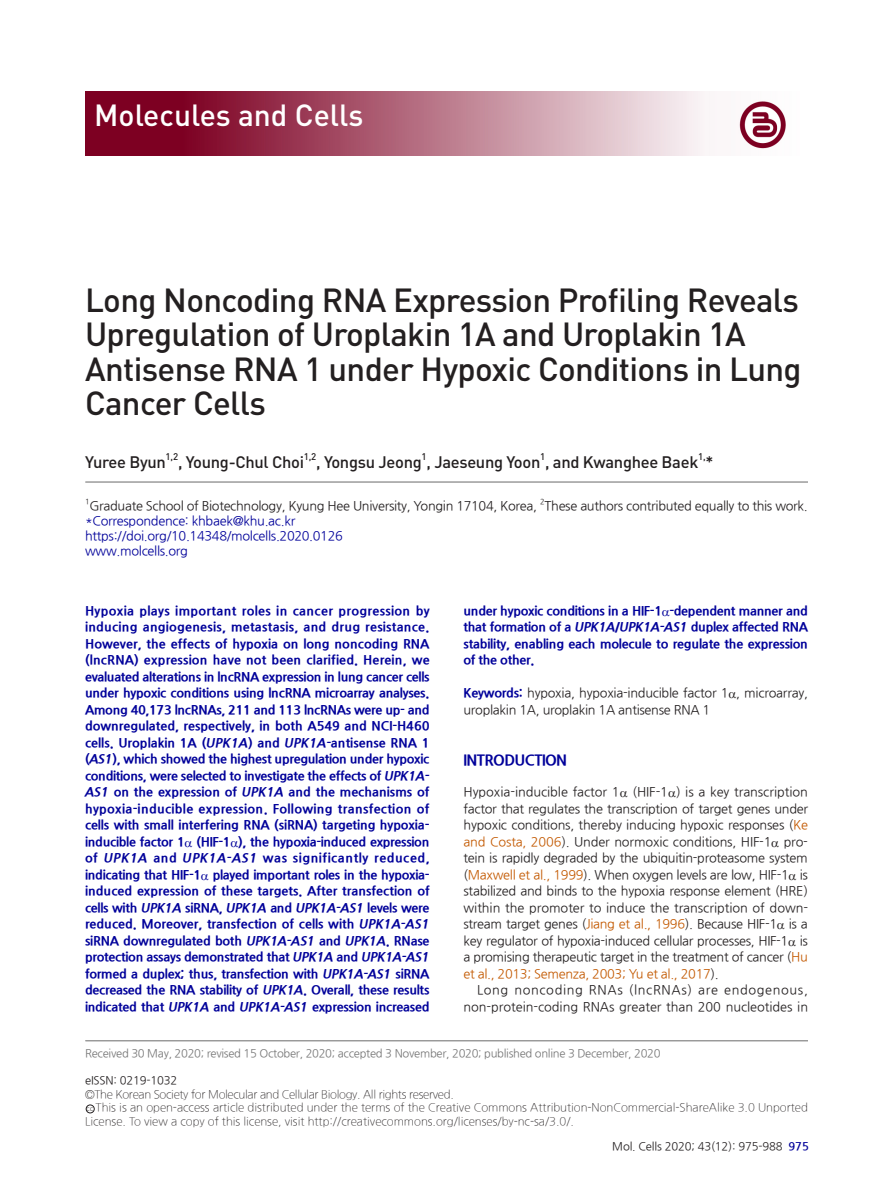
<style>
.page{position:relative;width:893px;height:1191px;background:#fff}
.page>*{position:absolute;margin:0;border:0;box-sizing:border-box;transform-origin:0 0}
.t1{font:500 33px/34.5px "DIN Pro";letter-spacing:-.02em;color:#231f20}
.t2{font:500 30.15px "DIN Pro";color:#fff}
.t3{font:500 16.5px "DIN Pro";letter-spacing:-.02em;color:#231f20}
.t4{font:800 15px "Nanum Gothic";letter-spacing:-.04em;color:#00009a}
.t5{font:800 12.75px/16.5px "Nanum Gothic";letter-spacing:-.02em;color:#00009a}
.t6{font:12.75px/16.5px "Nanum Gothic";letter-spacing:-.025em;color:#231f20}
.t7{font:12.75px/15px "Nanum Gothic";letter-spacing:-.025em;color:#00009a}
.t8{font:12.75px/16.5px "Nanum Gothic";color:#231f20;text-align:right}
.t9{font:300 11.25px/13.5px "Nanum Gothic";color:#231f20}
.t10{font:11.25px "Nanum Gothic";letter-spacing:-.025em;color:#777}
.t11{font:11.25px "Nanum Gothic";letter-spacing:-.015em;color:#231f20}
.t12{font:500 9.6px "DIN Pro";color:#231f20}
.t13{font:7.5px "Nanum Gothic";color:#231f20}
.s1{font-style:italic}
.s2{font-weight:800;color:#00009a}
.s3{color:#c35900}
.s4{font-family:"DIN Pro";font-size:7.5px}
.s5{font-weight:700;color:#00009a}
</style>
<div class="page">
<img style="left:85px;top:91px;width:701px;height:65px">
<hr style="left:86px;top:481px;width:722px;height:1px;background:#7f7f7f">
<hr style="left:86px;top:1040px;width:722px;height:1px;background:#7f7f7f">
<div style="left:86px;top:1104px;width:9px;height:9px;border:1px solid #231f20;border-radius:50%"></div>
<h2 class="t2" style="left:94px;top:94px;width:271px">Molecules and Cells</h2>
<h1 class="t1" style="left:85px;top:281px;width:718px">Long Noncoding RNA Expression Profiling Reveals Upregulation of Uroplakin 1A and Uroplakin 1A Antisense RNA 1 under Hypoxic Conditions in Lung Cancer Cells</h1>
<p class="t3" style="left:85px;top:450px;width:82px">Yuree Byun</p>
<p class="t12" style="left:166px;top:449px;width:14px">1,2</p>
<p class="t3" style="left:178px;top:450px;width:128px">, Young-Chul Choi</p>
<p class="t12" style="left:304px;top:449px;width:14px">1,2</p>
<p class="t3" style="left:316px;top:450px;width:399px">, Yongsu Jeong , Jaeseung Yoon , and Kwanghee Baek *</p>
<p class="t12" style="left:422px;top:449px;width:7px">1</p>
<p class="t12" style="left:540px;top:449px;width:7px">1</p>
<p class="t12" style="left:698px;top:449px;width:9px">1,</p>
<p class="t13" style="left:85px;top:498px;width:6px">1</p>
<p class="t6" style="left:89px;top:498px;width:449px">Graduate School of Biotechnology, Kyung Hee University, Yongin 17104, Korea,</p>
<p class="t13" style="left:540px;top:498px;width:6px">2</p>
<p class="t6" style="left:545px;top:498px;width:265px">These authors contributed equally to this work.</p>
<p class="t7" style="left:85px;top:514px;width:259px">*Correspondence: khbaek@khu.ac.kr https://doi.org/10.14348/molcells.2020.0126 www.molcells.org</p>
<p class="t5" style="left:84px;top:602px;width:348px">Hypoxia plays important roles in cancer progression by inducing angiogenesis, metastasis, and drug resistance.<br>However, the effects of hypoxia on long noncoding RNA (lncRNA) expression have not been clarified. Herein, we evaluated alterations in lncRNA expression in lung cancer cells under hypoxic conditions using lncRNA microarray analyses.<br>Among 40,173 lncRNAs, 211 and 113 lncRNAs were up- and downregulated, respectively, in both A549 and NCI-H460 cells. Uroplakin 1A (<span class="s1">UPK1A</span>) and <span class="s1">UPK1A-</span>antisense RNA 1 (<span class="s1">AS1</span>), which showed the highest upregulation under hypoxic conditions, were selected to investigate the effects of <span class="s1">UPK1A-AS1</span> on the expression of <span class="s1">UPK1A</span> and the mechanisms of hypoxia-inducible expression. Following transfection of cells with small interfering RNA (siRNA) targeting hypoxia&shy;inducible factor 1 (HIF-1 ), the hypoxia-induced expression of <span class="s1">UPK1A</span> and <span class="s1">UPK1A-AS1</span> was significantly reduced, indicating that HIF-1 played important roles in the hypoxia&shy;induced expression of these targets. After transfection of cells with <span class="s1">UPK1A</span> siRNA, <span class="s1">UPK1A</span> and <span class="s1">UPK1A-AS1</span> levels were reduced. Moreover, transfection of cells with <span class="s1">UPK1A-AS1 </span>siRNA downregulated both <span class="s1">UPK1A-AS1</span> and <span class="s1">UPK1A</span>. RNase protection assays demonstrated that <span class="s1">UPK1A</span> and <span class="s1">UPK1A-AS1 </span>formed a duplex; thus, transfection with <span class="s1">UPK1A-AS1</span> siRNA decreased the RNA stability of <span class="s1">UPK1A</span>. Overall, these results indicated that <span class="s1">UPK1A</span> and <span class="s1">UPK1A-AS1</span> expression increased</p>
<p class="t5" style="left:463px;top:602px;width:346px;text-align:justify">under hypoxic conditions in a HIF-1 -dependent manner and that formation of a <span class="s1">UPK1A</span>/<span class="s1">UPK1A-AS1</span> duplex affected RNA stability, enabling each molecule to regulate the expression of the other.</p>
<p class="t6" style="left:463px;top:685px;width:346px"><span class="s2">Keywords:</span> hypoxia, hypoxia-inducible factor 1 , microarray, uroplakin 1A, uroplakin 1A antisense RNA 1</p>
<p class="t4" style="left:463px;top:752px;width:105px">INTRODUCTION</p>
<p class="t6" style="left:463px;top:784px;width:346px;text-align:justify">Hypoxia-inducible factor 1 (HIF-1 ) is a key transcription factor that regulates the transcription of target genes under hypoxic conditions, thereby inducing hypoxic responses (<span class="s3">Ke and Costa, 2006</span>). Under normoxic conditions, HIF-1 pro&shy;tein is rapidly degraded by the ubiquitin-proteasome system (<span class="s3">Maxwell et al., 1999</span>). When oxygen levels are low, HIF-1 is stabilized and binds to the hypoxia response element (HRE) within the promoter to induce the transcription of down&shy;stream target genes (<span class="s3">Jiang et al., 1996</span>). Because HIF-1 is a key regulator of hypoxia-induced cellular processes, HIF-1 is a promising therapeutic target in the treatment of cancer (<span class="s3">Hu et al., 2013; Semenza, 2003; Yu et al., 2017</span>).</p>
<p class="t8" style="left:463px;top:982px;width:346px">Long noncoding RNAs (lncRNAs) are endogenous, non-protein-coding RNAs greater than 200 nucleotides in</p>
<p class="t10" style="left:85px;top:1048px;width:577px">Received 30 May, 2020; revised 15 October, 2020; accepted 3 November, 2020; published online 3 December, 2020</p>
<p class="t11" style="left:85px;top:1075px;width:94px">eISSN: 0219-1032</p>
<p class="t9" style="left:85px;top:1087px;width:724px">©The Korean Society for Molecular and Cellular Biology. All rights reserved.<br><span class="s4">cc</span> This is an open-access article distributed under the terms of the Creative Commons Attribution-NonCommercial-ShareAlike 3.0 Unported<br>License. To view a copy of this license, visit http://creativecommons.org/licenses/by-nc-sa/3.0/.</p>
<p class="t11" style="left:612px;top:1140px;width:198px">Mol. Cells 2020; 43(12): 975-988 <span class="s5">975</span></p>
</div>
